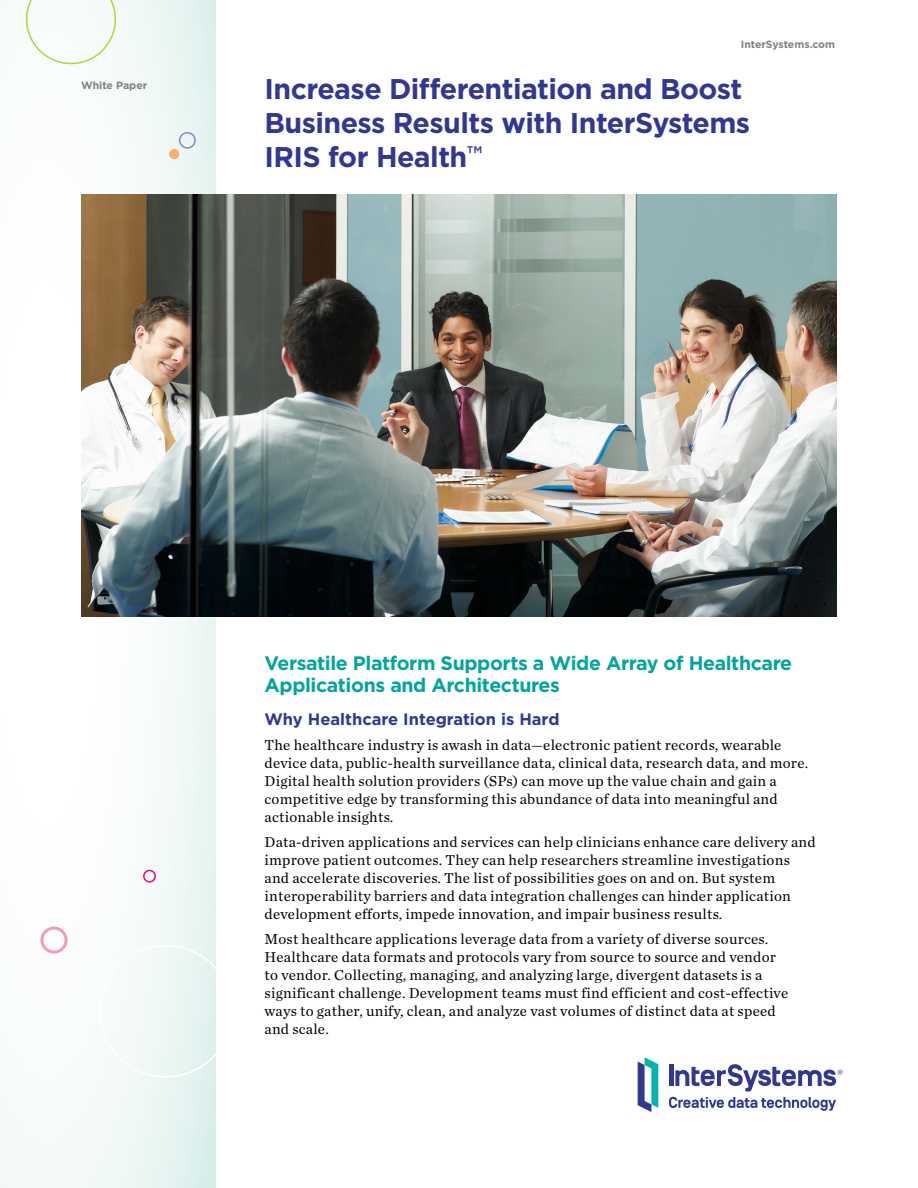
<style>
.page{position:relative;width:918px;height:1188px;background:#fff}
.page>*{position:absolute;margin:0;border:0;box-sizing:border-box;transform-origin:0 0}
.t1{font:700 28.5px/34.2px "Gotham";letter-spacing:-.02em;color:#323795}
.t2{font:700 19.5px/22.5px "Gotham";letter-spacing:-.02em;color:#00a69c}
.t3{font:700 16.5px "Gotham";color:#323795}
.t4{font:15px/18px "Chronicle Text G1";letter-spacing:.015em;color:#000}
.t5{font:700 10.5px "Gotham";color:#808285}
</style>
<div class="page">
<div style="left:0;top:0;width:216px;height:1188px;background:linear-gradient(to right,#fff,#e9f5f3)"></div>
<div style="left:40px;top:927px;width:28px;height:27px;border:3px solid #f49ac2;border-radius:50%"></div>
<div style="left:179px;top:132px;width:17px;height:17px;border:2px solid #8c87c1;border-radius:50%"></div>
<div style="left:170px;top:150px;width:9px;height:8px;background:#faae69;border-radius:50%"></div>
<div style="left:169px;top:149px;width:10px;height:10px;border:1px solid #faae69;border-radius:50%"></div>
<div style="left:143px;top:870px;width:13px;height:13px;border:2px solid #ec008c;border-radius:50%"></div>
<svg style="left:26px;top:0;width:90px;height:64px"></svg>
<img style="left:81px;top:194px;width:756px;height:423px">
<svg style="left:638px;top:1057px;width:20px;height:55px"></svg>
<svg style="left:669px;top:1064px;width:174px;height:47px"></svg>
<p class="t5" style="left:81px;top:79px;width:68px">White Paper</p>
<p class="t5" style="left:741px;top:37px;width:96px">InterSystems.com</p>
<h1 class="t1" style="left:265px;top:71px;width:487px">Increase Differentiation and Boost<br>Business Results with InterSystems<br>IRIS for Health<sup>™</sup></h1>
<h2 class="t2" style="left:265px;top:651px;width:529px">Versatile Platform Supports a Wide Array of Healthcare<br>Applications and Architectures</h2>
<p class="t3" style="left:265px;top:709px;width:296px">Why Healthcare Integration is Hard</p>
<p class="t4" style="left:265px;top:735px;width:545px">The healthcare industry is awash in data—electronic patient records, wearable device data, public-health surveillance data, clinical data, research data, and more.<br>Digital health solution providers (SPs) can move up the value chain and gain a competitive edge by transforming this abundance of data into meaningful and actionable insights.</p>
<p class="t4" style="left:265px;top:832px;width:552px">Data-driven applications and services can help clinicians enhance care delivery and improve patient outcomes. They can help researchers streamline investigations and accelerate discoveries. The list of possibilities goes on and on. But system interoperability barriers and data integration challenges can hinder application development efforts, impede innovation, and impair business results.</p>
<p class="t4" style="left:265px;top:929px;width:525px">Most healthcare applications leverage data from a variety of diverse sources.<br>Healthcare data formats and protocols vary from source to source and vendor to vendor. Collecting, managing, and analyzing large, divergent datasets is a significant challenge. Development teams must find efficient and cost-effective ways to gather, unify, clean, and analyze vast volumes of distinct data at speed and scale.</p>
</div>
